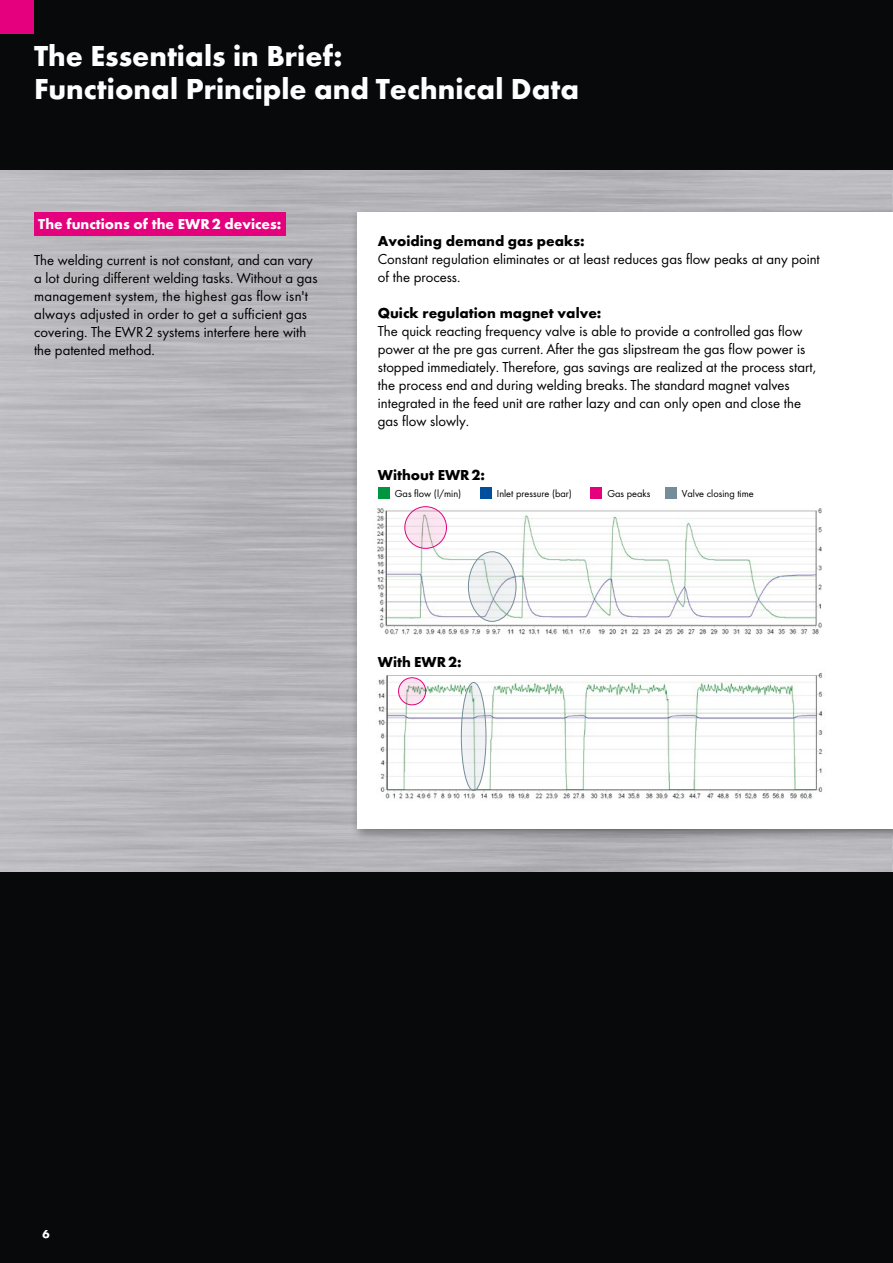
<style>
.page{position:relative;width:893px;height:1263px;background:#08090a}
.page>*{position:absolute;margin:0;border:0;box-sizing:border-box;transform-origin:0 0}
.t1{font:700 30px/33px "Futura TOT";color:#fff}
.t2{font:15px/18px "Futura TOT Boo";color:#000}
.t3{font:700 15px "Futura TOT";color:#000}
.t4{font:700 15px "Futura TOT";color:#fff}
.t5{font:700 12px "Futura TOT";color:#fff}
.t6{font:10.5px "Futura TOT Boo";color:#000}
</style>
<div class="page">
<img style="left:0;top:170px;width:893px;height:702px">
<div style="left:0;top:0;width:34px;height:34px;background:#e5007d"></div>
<div style="left:351px;top:206px;width:542px;height:636px;background:#000;opacity:.4"></div>
<div style="left:357px;top:213px;width:536px;height:616px;background:#fff"></div>
<img style="left:377px;top:506px;width:445px;height:129px">
<svg style="left:405px;top:507px;width:41px;height:41px"></svg>
<div style="left:404px;top:506px;width:43px;height:43px;border:1px solid #e5007d;border-radius:50%"></div>
<svg style="left:468px;top:552px;width:48px;height:69px;fill:#eef1f2"></svg>
<div style="left:468px;top:551px;width:48px;height:71px;border:1px solid #748d99;border-radius:50%"></div>
<img style="left:378px;top:673px;width:445px;height:126px">
<svg style="left:399px;top:678px;width:27px;height:27px"></svg>
<div style="left:398px;top:677px;width:28px;height:28px;border:1px solid #e5007d;border-radius:50%"></div>
<svg style="left:461px;top:682px;width:25px;height:108px;fill:#eff2f3"></svg>
<div style="left:461px;top:682px;width:25px;height:109px;border:1px solid #748d99;border-radius:50%"></div>
<div style="left:378px;top:487px;width:11px;height:11px;background:#00963f"></div>
<div style="left:480px;top:487px;width:11px;height:11px;background:#004e9e"></div>
<div style="left:590px;top:487px;width:12px;height:11px;background:#e5007d"></div>
<div style="left:665px;top:487px;width:11px;height:11px;background:#748d99"></div>
<div style="left:34px;top:213px;width:252px;height:23px;background:#e5007d"></div>
<h1 class="t1" style="left:34px;top:39px;width:546px">The Essentials in Brief:<br>Functional Principle and Technical Data</h1>
<p class="t4" style="left:38px;top:214px;width:245px">The functions of the EWR2 devices:</p>
<p class="t2" style="left:34px;top:251px;width:285px">The welding current is not constant, and can vary a lot during different welding tasks. Without a gas management system, the highest gas flow isn't always adjusted in order to get a sufficient gas covering. The EWR2 systems interfere here with the patented method.</p>
<p class="t3" style="left:378px;top:231px;width:208px">Avoiding demand gas peaks:</p>
<p class="t2" style="left:378px;top:250px;width:444px">Constant regulation eliminates or at least reduces gas flow peaks at any point of the process.</p>
<p class="t3" style="left:378px;top:303px;width:225px">Quick regulation magnet valve:</p>
<p class="t2" style="left:378px;top:322px;width:440px">The quick reacting frequency valve is able to provide a controlled gas flow power at the pre gas current. After the gas slipstream the gas flow power is stopped immediately. Therefore, gas savings are realized at the process start, the process end and during welding breaks. The standard magnet valves integrated in the feed unit are rather lazy and can only open and close the gas flow slowly.</p>
<p class="t3" style="left:378px;top:465px;width:109px">Without EWR2:</p>
<p class="t6" style="left:395px;top:487px;width:68px">Gas flow (l/min)</p>
<p class="t6" style="left:497px;top:487px;width:77px">Inlet pressure (bar)</p>
<p class="t6" style="left:607px;top:487px;width:45px">Gas peaks</p>
<p class="t6" style="left:682px;top:487px;width:73px">Valve closing time</p>
<p class="t3" style="left:378px;top:652px;width:85px">With EWR2:</p>
<p class="t5" style="left:43px;top:1227px;width:9px">6</p>
</div>
